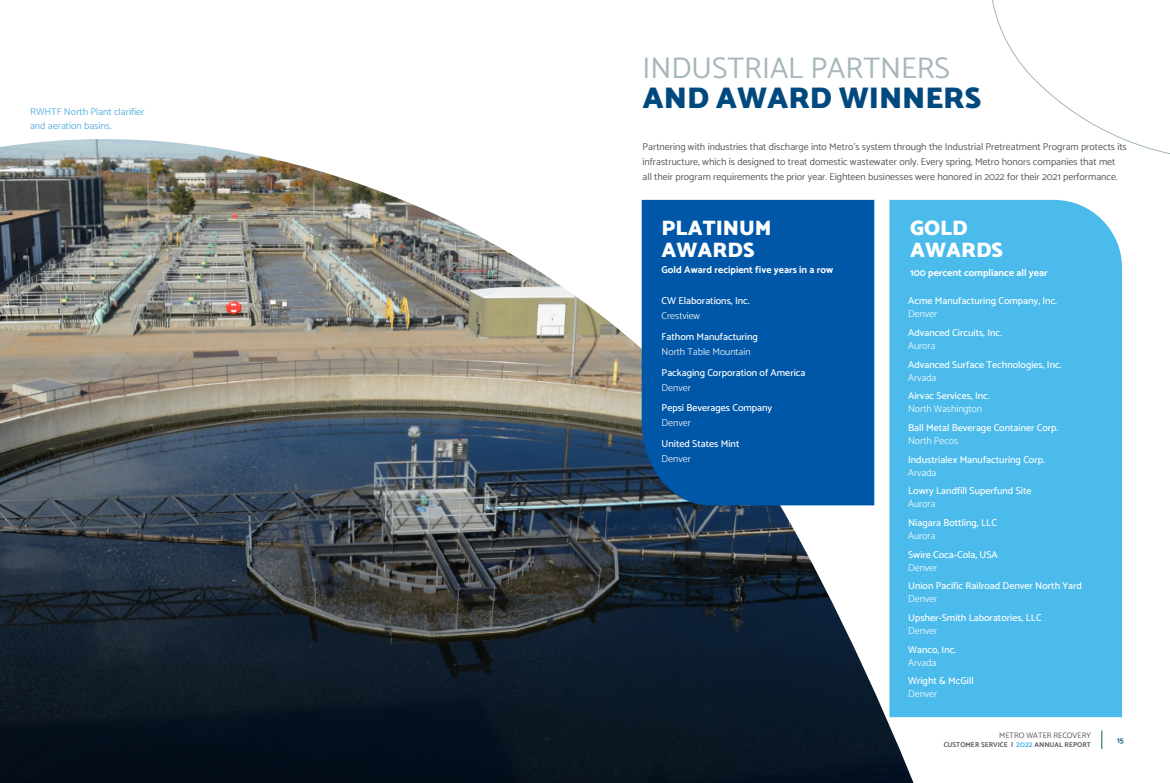
<style>
.page{position:relative;width:1170px;height:783px;background:#fff}
.page>*{position:absolute;margin:0;border:0;box-sizing:border-box;transform-origin:0 0}
.t1{font:30px "Catamaran";color:#a5b7ba}
.t2{font:900 30px "Catamaran";color:#00497e}
.t3{font:900 21px/22px "Catamaran";color:#fff}
.t4{font:500 10px "Catamaran";color:#fff}
.t5{font:10px/15px "Catamaran";color:#58595b}
.t6{font:300 10px "Catamaran";color:#fff}
.t7{font:700 10px "Catamaran";color:#fff}
.t8{font:10px/14px "Catamaran";color:#5fb3e4}
.t9{font:8px "Catamaran";color:#58595b}
.t10{font:600 8px "Catamaran";color:#00497e}
.t11{font:700 7px "Catamaran";color:#58595b}
.s1{font-size:8px;color:#4bbbeb}
</style>
<div class="page">
<svg style="left:1102px;top:731px;width:1px;height:18px"></svg>
<img style="left:0;top:139px;width:914px;height:644px">
<div style="left:642px;top:200px;width:232px;height:305px;background:#0057a8"></div>
<svg style="left:992px;top:0;width:178px;height:154px"></svg>
<div style="left:889px;top:200px;width:233px;height:517px;background:#4bbbeb"></div>
<p class="t8" style="left:30px;top:104px;width:116px">RWHTF North Plant clarifier and aeration basins.</p>
<h1 class="t1" style="left:643px;top:45px;width:309px">INDUSTRIAL PARTNERS</h1>
<h1 class="t2" style="left:643px;top:75px;width:340px">AND AWARD WINNERS</h1>
<p class="t5" style="left:643px;top:138px;width:486px">Partnering with industries that discharge into Metro’s system through the Industrial Pretreatment Program protects its infrastructure, which is designed to treat domestic wastewater only. Every spring, Metro honors companies that met all their program requirements the prior year. Eighteen businesses were honored in 2022 for their 2021 performance.</p>
<h2 class="t3" style="left:662px;top:216px;width:111px">PLATINUM<br>AWARDS</h2>
<p class="t7" style="left:662px;top:262px;width:173px">Gold Award recipient five years in a row</p>
<p class="t4" style="left:662px;top:293px;width:90px">CW Elaborations, Inc.</p>
<p class="t6" style="left:662px;top:308px;width:40px">Crestview</p>
<p class="t4" style="left:662px;top:329px;width:98px">Fathom Manufacturing</p>
<p class="t6" style="left:662px;top:344px;width:90px">North Table Mountain</p>
<p class="t4" style="left:662px;top:365px;width:145px">Packaging Corporation of America</p>
<p class="t6" style="left:662px;top:380px;width:31px">Denver</p>
<p class="t4" style="left:662px;top:400px;width:112px">Pepsi Beverages Company</p>
<p class="t6" style="left:662px;top:415px;width:31px">Denver</p>
<p class="t4" style="left:662px;top:436px;width:79px">United States Mint</p>
<p class="t6" style="left:662px;top:451px;width:31px">Denver</p>
<h2 class="t3" style="left:910px;top:216px;width:94px">GOLD<br>AWARDS</h2>
<p class="t7" style="left:910px;top:265px;width:139px">100 percent compliance all year</p>
<p class="t4" style="left:908px;top:293px;width:150px">Acme Manufacturing Company, Inc.</p>
<p class="t6" style="left:908px;top:306px;width:31px">Denver</p>
<p class="t4" style="left:908px;top:325px;width:95px">Advanced Circuits, Inc.</p>
<p class="t6" style="left:908px;top:338px;width:29px">Aurora</p>
<p class="t4" style="left:908px;top:357px;width:155px">Advanced Surface Technologies, Inc.</p>
<p class="t6" style="left:908px;top:370px;width:30px">Arvada</p>
<p class="t4" style="left:908px;top:388px;width:83px">Airvac Services, Inc.</p>
<p class="t6" style="left:908px;top:401px;width:75px">North Washington</p>
<p class="t4" style="left:908px;top:420px;width:152px">Ball Metal Beverage Container Corp.</p>
<p class="t6" style="left:908px;top:433px;width:52px">North Pecos</p>
<p class="t4" style="left:908px;top:452px;width:138px">Industrialex Manufacturing Corp.</p>
<p class="t6" style="left:908px;top:465px;width:30px">Arvada</p>
<p class="t4" style="left:908px;top:483px;width:125px">Lowry Landfill Superfund Site</p>
<p class="t6" style="left:908px;top:496px;width:29px">Aurora</p>
<p class="t4" style="left:908px;top:515px;width:90px">Niagara Bottling, LLC</p>
<p class="t6" style="left:908px;top:528px;width:29px">Aurora</p>
<p class="t4" style="left:908px;top:547px;width:91px">Swire Coca-Cola, USA</p>
<p class="t6" style="left:908px;top:560px;width:31px">Denver</p>
<p class="t4" style="left:908px;top:578px;width:175px">Union Pacific Railroad Denver North Yard</p>
<p class="t6" style="left:908px;top:591px;width:31px">Denver</p>
<p class="t4" style="left:908px;top:610px;width:135px">Upsher-Smith Laboratories, LLC</p>
<p class="t6" style="left:908px;top:623px;width:31px">Denver</p>
<p class="t4" style="left:908px;top:642px;width:50px">Wanco, Inc.</p>
<p class="t6" style="left:908px;top:655px;width:30px">Arvada</p>
<p class="t4" style="left:908px;top:673px;width:67px">Wright &amp; McGill</p>
<p class="t6" style="left:908px;top:686px;width:31px">Denver</p>
<p class="t9" style="left:999px;top:729px;width:93px">METRO WATER RECOVERY</p>
<p class="t11" style="left:944px;top:740px;width:149px">CUSTOMER SERVICE | <span class="s1">2022</span> ANNUAL REPORT</p>
<p class="t10" style="left:1117px;top:734px;width:8px">15</p>
</div>
